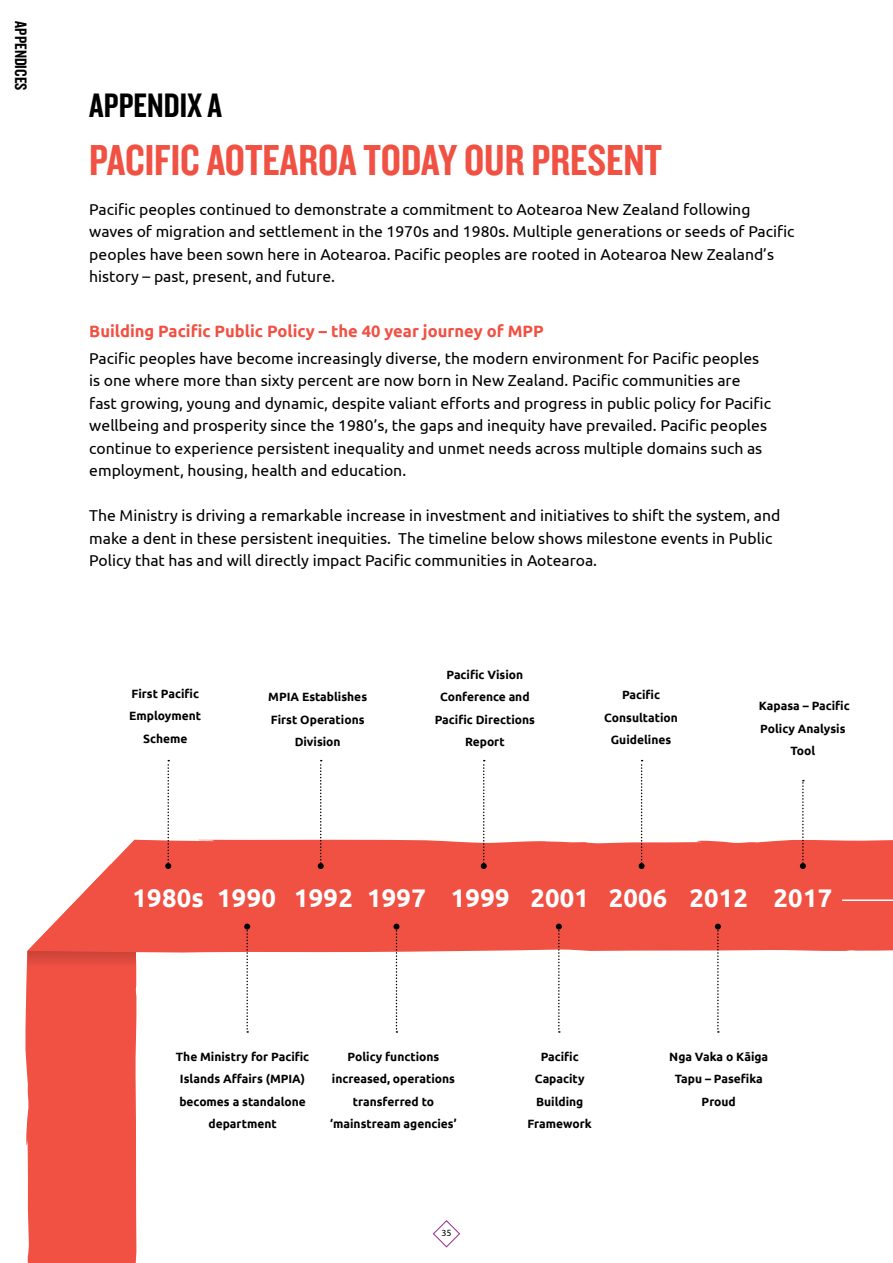
<style>
.page{position:relative;width:893px;height:1263px;background:#fff}
.page>*{position:absolute;margin:0;border:0;box-sizing:border-box;transform-origin:0 0}
.t1{font:45px "Knockout 49 Liteweight";color:#f05143}
.t2{font:35.25px "Knockout 49 Liteweight";color:#000}
.t3{font:700 25.5px "Ubuntu";letter-spacing:.01em;color:#fff}
.t4{font:17.25px "Knockout 49 Liteweight";color:#000}
.t5{font:700 16.5px "Ubuntu";color:#f05143}
.t6{font:15.75px/22.5px "Ubuntu";color:#000}
.t7{font:700 12px/22.5px "Ubuntu";color:#000;text-align:center}
.t8{font:9px "Ubuntu";color:#000}
</style>
<div class="page">
<svg style="left:433px;top:1220px;width:27px;height:28px"></svg>
<div style="left:25px;top:950px;width:113px;height:313px;background:#f05143"></div>
<svg style="left:27px;top:951px;width:109px;height:35px;background:#e74d40"></svg>
<svg style="left:28px;top:839px;width:772px;height:113px;background:#f16054"></svg>
<svg style="left:165px;top:760px;width:6px;height:109px"></svg>
<svg style="left:244px;top:923px;width:6px;height:110px"></svg>
<svg style="left:318px;top:760px;width:6px;height:109px"></svg>
<svg style="left:393px;top:923px;width:6px;height:110px"></svg>
<svg style="left:556px;top:923px;width:6px;height:110px"></svg>
<svg style="left:481px;top:760px;width:6px;height:109px"></svg>
<svg style="left:639px;top:760px;width:6px;height:109px"></svg>
<svg style="left:715px;top:923px;width:6px;height:110px"></svg>
<svg style="left:800px;top:780px;width:93px;height:171px"></svg>
<hr style="left:842px;top:899px;width:51px;height:2px;background:#fff">
<p class="t4" style="left:32px;top:21px;width:71px;rotate:90deg">APPENDICES</p>
<h2 class="t2" style="left:89px;top:83px;width:134px">APPENDIX A</h2>
<h1 class="t1" style="left:89px;top:131px;width:574px">PACIFIC AOTEAROA TODAY OUR PRESENT</h1>
<p class="t6" style="left:89px;top:197px;width:707px">Pacific peoples continued to demonstrate a commitment to Aotearoa New Zealand following waves of migration and settlement in the 1970s and 1980s. Multiple generations or seeds of Pacific peoples have been sown here in Aotearoa. Pacific peoples are rooted in Aotearoa New Zealand’s history – past, present, and future.</p>
<p class="t5" style="left:89px;top:321px;width:456px">Building Pacific Public Policy – the 40 year journey of MPP</p>
<p class="t6" style="left:89px;top:346px;width:683px">Pacific peoples have become increasingly diverse, the modern environment for Pacific peoples is one where more than sixty percent are now born in New Zealand. Pacific communities are fast growing, young and dynamic, despite valiant efforts and progress in public policy for Pacific wellbeing and prosperity since the 1980’s, the gaps and inequity have prevailed. Pacific peoples continue to experience persistent inequality and unmet needs across multiple domains such as employment, housing, health and education.</p>
<p class="t6" style="left:89px;top:504px;width:693px">The Ministry is driving a remarkable increase in investment and initiatives to shift the system, and make a dent in these persistent inequities. The timeline below shows milestone events in Public<br>Policy that has and will directly impact Pacific communities in Aotearoa.</p>
<p class="t7" style="left:129px;top:682px;width:74px">First Pacific<br>Employment<br>Scheme</p>
<p class="t7" style="left:268px;top:685px;width:100px">MPIA Establishes<br>First Operations<br>Division</p>
<p class="t7" style="left:435px;top:663px;width:102px">Pacific Vision<br>Conference and<br>Pacific Directions<br>Report</p>
<p class="t7" style="left:604px;top:683px;width:75px">Pacific<br>Consultation<br>Guidelines</p>
<p class="t7" style="left:759px;top:694px;width:92px">Kapasa – Pacific<br>Policy Analysis<br>Tool</p>
<h3 class="t3" style="left:133px;top:883px;width:458px">1980s 1990 1992 1997 1999 2001</h3>
<h3 class="t3" style="left:609px;top:883px;width:60px">2006</h3>
<h3 class="t3" style="left:689px;top:883px;width:60px">2012</h3>
<h3 class="t3" style="left:773px;top:883px;width:60px">2017</h3>
<p class="t7" style="left:176px;top:1045px;width:135px">The Ministry for Pacific<br>Islands Affairs (MPIA) becomes a standalone department</p>
<p class="t7" style="left:330px;top:1045px;width:128px">Policy functions increased, operations transferred to ‘mainstream agencies’</p>
<p class="t7" style="left:528px;top:1045px;width:66px">Pacific<br>Capacity<br>Building<br>Framework</p>
<p class="t8" style="left:441px;top:1228px;width:12px">35</p>
<p class="t7" style="left:669px;top:1045px;width:100px">Nga Vaka o Kāiga<br>Tapu – Pasefika<br>Proud</p>
</div>
